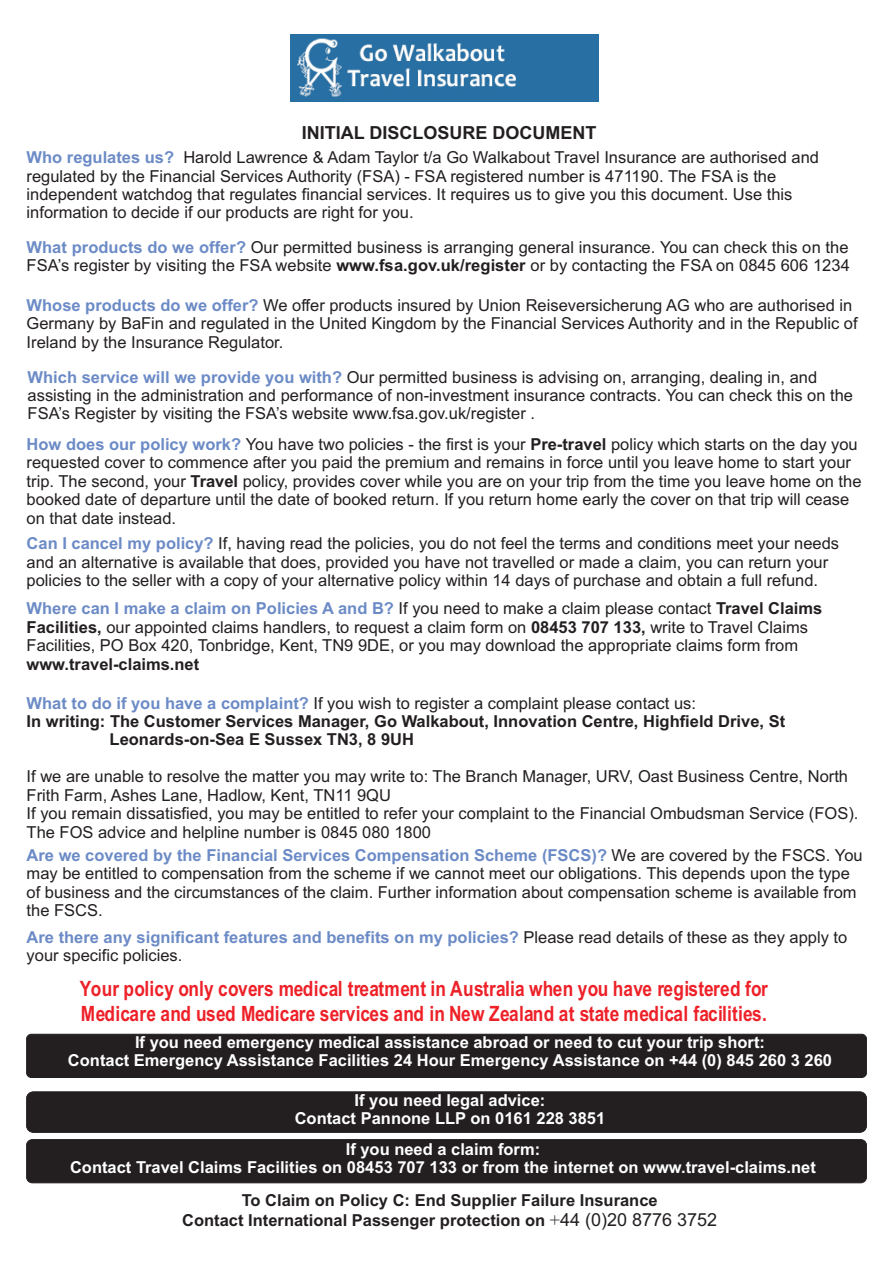
<style>
.page{position:relative;width:893px;height:1263px;background:#fff}
.page>*{position:absolute;margin:0;border:0;box-sizing:border-box;transform-origin:0 0}
.t1{font:700 21.15px/25px "Arial Narrow";letter-spacing:.01em;color:#ee2028}
.t2{font:700 18px "Arial";color:#231f20}
.t3{font:16.5px/18.5px "Arial";color:#231f20}
.t4{font:700 16.5px/18.5px "Arial";color:#231f20}
.t5{font:700 16.5px/18.5px "Arial";color:#fff;text-align:center}
.s1{font-weight:700;color:#6c8bc6}
.s2{font-weight:700}
.s3{color:#6c8bc6}
.s4{font-weight:400}
.s5{font-family:"Times New Roman";font-weight:400;font-size:18px}
.s6{font-weight:400;font-size:18px}
</style>
<div class="page">
<div style="left:26px;top:1034px;width:841px;height:44px;background:#231f20;border:1px solid #231f20;border-radius:5px"></div>
<div style="left:26px;top:1092px;width:841px;height:40px;background:#231f20;border:1px solid #231f20;border-radius:7px"></div>
<div style="left:26px;top:1139px;width:841px;height:44px;background:#231f20;border:1px solid #231f20;border-radius:6px"></div>
<img style="left:291px;top:34px;width:308px;height:68px">
<p class="t2" style="left:302px;top:126px;width:296px">INITIAL DISCLOSURE DOCUMENT</p>
<p class="t3" style="left:27px;top:150px;width:794px"><span class="s1">Who regulates us?</span> Harold Lawrence &amp; Adam Taylor t/a Go Walkabout Travel Insurance are authorised and regulated by the Financial Services Authority (FSA) - FSA registered number is 471190. The FSA is the independent watchdog that regulates financial services. It requires us to give you this document. Use this information to decide if our products are right for you.</p>
<p class="t3" style="left:27px;top:239px;width:825px"><span class="s1">What products do we offer?</span> Our permitted business is arranging general insurance. You can check this on the<br>FSA’s register by visiting the FSA website <span class="s2">www.fsa.gov.uk/register</span> or by contacting the FSA on 0845 606 1234</p>
<p class="t3" style="left:27px;top:297px;width:832px"><span class="s1">Whose products do we offer?</span> We offer products insured by Union Reiseversicherung AG who are authorised in<br>Germany by BaFin and regulated in the United Kingdom by the Financial Services Authority and in the Republic of<br>Ireland by the Insurance Regulator.</p>
<p class="t3" style="left:28px;top:369px;width:827px"><span class="s1">Which service will we provide you with?</span> Our permitted business is advising on, arranging, dealing in, and assisting in the administration and performance of non-investment insurance contracts. You can check this on the<br>FSA’s Register by visiting the FSA’s website www.fsa.gov.uk/register .</p>
<p class="t3" style="left:27px;top:436px;width:836px"><span class="s1">How does our policy work?</span> You have two policies - the first is your <span class="s2">Pre-travel</span> policy which starts on the day you requested cover to commence after you paid the premium and remains in force until you leave home to start your trip. The second, your <span class="s2">Travel</span> policy, provides cover while you are on your trip from the time you leave home on the booked date of departure until the date of booked return. If you return home early the cover on that trip will cease on that date instead.</p>
<p class="t3" style="left:27px;top:536px;width:814px"><span class="s1">Can I cancel my policy?</span> If, having read the policies, you do not feel the terms and conditions meet your needs and an alternative is available that does, provided you have not travelled or made a claim, you can return your policies to the seller with a copy of your alternative policy within 14 days of purchase and obtain a full refund.</p>
<p class="t3" style="left:27px;top:601px;width:797px"><span class="s1">Where can I make a claim on Policies A and B?</span> If you need to make a claim please contact <span class="s2">Travel Claims<br>Facilities,</span> our appointed claims handlers, to request a claim form on <span class="s2">08453 707 133,</span> write to Travel Claims<br>Facilities, PO Box 420, Tonbridge, Kent, TN9 9DE, or you may download the appropriate claims form from</p>
<p class="t4" style="left:27px;top:656px;width:174px">www.travel-claims.net</p>
<p class="t4" style="left:27px;top:695px;width:760px"><span class="s3">What to do if you have a complaint?</span> <span class="s4">If you wish to register a complaint please contact us:<br></span>In writing: The Customer Services Manager, Go Walkabout, Innovation Centre, Highfield Drive, St</p>
<p class="t3" style="left:27px;top:769px;width:833px">If we are unable to resolve the matter you may write to: The Branch Manager, URV, Oast Business Centre, North Frith Farm, Ashes Lane, Hadlow, Kent, TN11 9QU<br>If you remain dissatisfied, you may be entitled to refer your complaint to the Financial Ombudsman Service (FOS).<br>The FOS advice and helpline number is 0845 080 1800</p>
<p class="t4" style="left:110px;top:732px;width:306px">Leonards-on-Sea E Sussex TN3, 8 9UH</p>
<p class="t3" style="left:27px;top:847px;width:838px"><span class="s1">Are we covered by the Financial Services Compensation Scheme (FSCS)?</span> We are covered by the FSCS. You may be entitled to compensation from the scheme if we cannot meet our obligations. This depends upon the type of business and the circumstances of the claim. Further information about compensation scheme is available from the FSCS.</p>
<p class="t3" style="left:27px;top:929px;width:822px"><span class="s1">Are there any significant features and benefits on my policies?</span> Please read details of these as they apply to your specific policies.</p>
<p class="t1" style="left:80px;top:978px;width:689px">Your policy only covers medical treatment in Australia when you have registered for<br>Medicare and used Medicare services and in New Zealand at state medical facilities.</p>
<p class="t5" style="left:68px;top:1034px;width:766px">If you need emergency medical assistance abroad or need to cut your trip short:<br>Contact Emergency Assistance Facilities 24 Hour Emergency Assistance on +44 (0) 845 260 3 260</p>
<p class="t5" style="left:295px;top:1092px;width:312px">If you need legal advice:<br>Contact Pannone LLP on 0161 228 3851</p>
<p class="t5" style="left:70px;top:1141px;width:747px">If you need a claim form:<br>Contact Travel Claims Facilities on 08453 707 133 or from the internet on www.travel-claims.net</p>
<p class="t4" style="left:182px;top:1191px;width:536px;line-height:19.8px;text-align:center">To Claim on Policy C: End Supplier Failure Insurance<br>Contact International Passenger protection on <span class="s5">+</span><span class="s6">44 (0)20 8776 3752</span></p>
</div>
